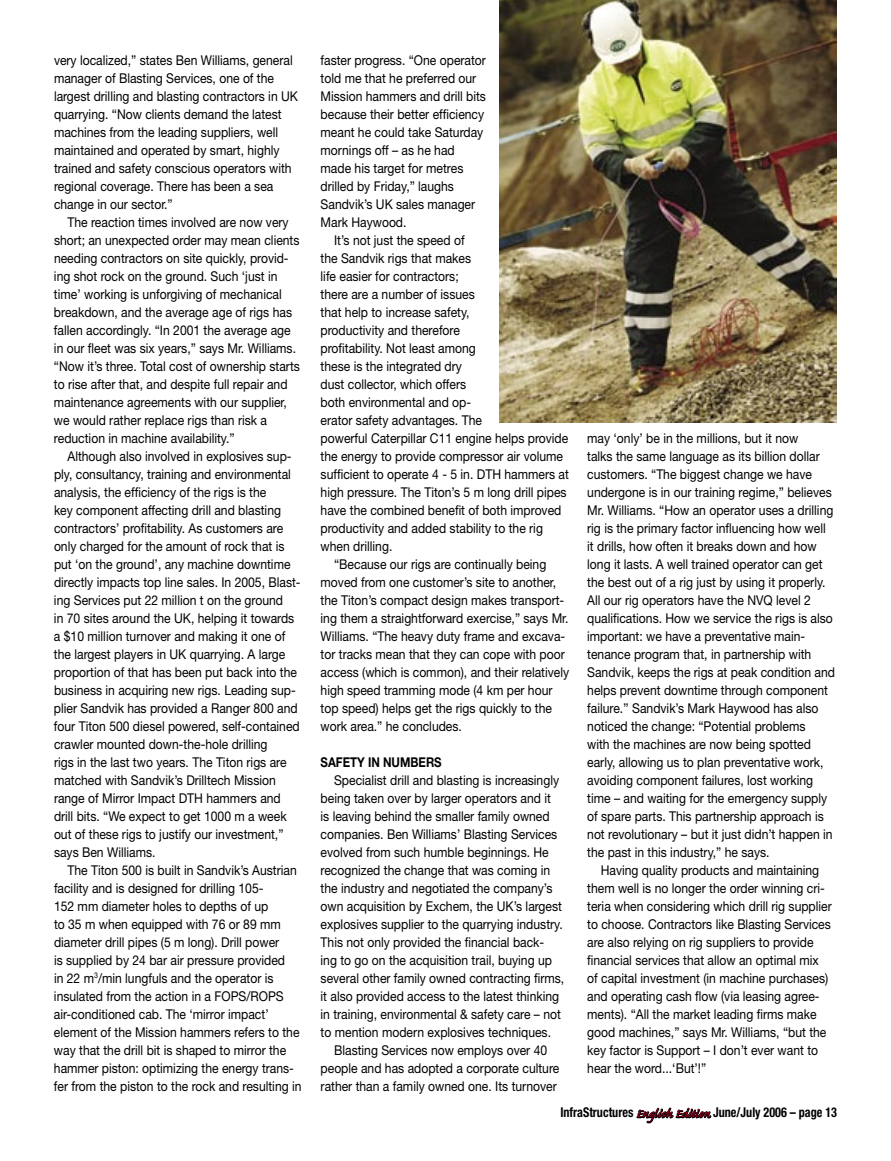
<style>
.page{position:relative;width:891px;height:1161px;background:#fff}
.page>*{position:absolute;margin:0;border:0;box-sizing:border-box;transform-origin:0 0}
.t1{font:13.5px/18px "Helvetica Neue";color:#000;scale:.9 1}
.t2{font:700 condensed 13.5px "Helvetica Neue";color:#000;scale:.9 1}
.t3{font:700 13.5px "Helvetica Neue";color:#000;scale:.85 1}
.s1{font-family:"Caflisch Script Pro";font-weight:400;font-stretch:normal;font-size:15px;color:#af0025}
</style>
<div class="page">
<svg style="left:636px;top:1107px;width:76px;height:17px"></svg>
<img style="left:500px;top:0;width:337px;height:422px">
<p class="t1" style="left:54px;top:51px;width:273px">very localized,” states Ben Williams, general manager of Blasting Services, one of the largest drilling and blasting contractors in UK quarrying. “Now clients demand the latest machines from the leading suppliers, well maintained and operated by smart, highly trained and safety conscious operators with regional coverage. There has been a sea change in our sector.”</p>
<p class="t1" style="left:54px;top:213px;width:275px;text-indent:14px">The reaction times involved are now very short; an unexpected order may mean clients needing contractors on site quickly, provid&shy;ing shot rock on the ground. Such ‘just in time’ working is unforgiving of mechanical breakdown, and the average age of rigs has fallen accordingly. “In 2001 the average age in our fleet was six years,” says Mr. Williams. “Now it’s three. Total cost of ownership starts to rise after that, and despite full repair and maintenance agreements with our supplier, we would rather replace rigs than risk a reduction in machine availability.”</p>
<p class="t1" style="left:54px;top:447px;width:276px;text-indent:14px">Although also involved in explosives sup&shy;ply, consultancy, training and environmental analysis, the efficiency of the rigs is the<br>key component affecting drill and blasting contractors’ profitability. As customers are only charged for the amount of rock that is put ‘on the ground’, any machine downtime directly impacts top line sales. In 2005, Blast&shy;ing Services put 22 million t on the ground<br>in 70 sites around the UK, helping it towards a $10 million turnover and making it one of the largest players in UK quarrying. A large proportion of that has been put back into the business in acquiring new rigs. Leading sup&shy;plier Sandvik has provided a Ranger 800 and four Titon 500 diesel powered, self-contained crawler mounted down-the-hole drilling<br>rigs in the last two years. The Titon rigs are matched with Sandvik’s Drilltech Mission range of Mirror Impact DTH hammers and drill bits. “We expect to get 1000 m a week out of these rigs to justify our investment,” says Ben Williams.</p>
<p class="t1" style="left:54px;top:861px;width:277px;text-indent:14px">The Titon 500 is built in Sandvik’s Austrian facility and is designed for drilling 105-<br>152 mm diameter holes to depths of up<br>to 35 m when equipped with 76 or 89 mm diameter drill pipes (5 m long). Drill power<br>is supplied by 24 bar air pressure provided<br>in 22 m<sup>3</sup>/min lungfuls and the operator is insulated from the action in a FOPS/ROPS air-conditioned cab. The ‘mirror impact’ element of the Mission hammers refers to the way that the drill bit is shaped to mirror the hammer piston: optimizing the energy trans&shy;fer from the piston to the rock and resulting in</p>
<p class="t1" style="left:321px;top:51px;width:185px">faster progress. “One operator</p>
<p class="t1" style="left:321px;top:69px;width:175px">told me that he preferred our</p>
<p class="t1" style="left:321px;top:87px;width:185px">Mission hammers and drill bits</p>
<p class="t1" style="left:321px;top:105px;width:183px">because their better efficiency</p>
<p class="t1" style="left:321px;top:123px;width:182px">meant he could take Saturday</p>
<p class="t1" style="left:321px;top:141px;width:151px">mornings off – as he had</p>
<p class="t1" style="left:321px;top:159px;width:160px">made his target for metres</p>
<p class="t1" style="left:321px;top:177px;width:150px">drilled by Friday,” laughs</p>
<p class="t1" style="left:321px;top:195px;width:173px">Sandvik’s UK sales manager</p>
<p class="t1" style="left:321px;top:213px;width:97px">Mark Haywood.</p>
<p class="t1" style="left:334px;top:231px;width:147px">It’s not just the speed of</p>
<p class="t1" style="left:321px;top:249px;width:169px">the Sandvik rigs that makes</p>
<p class="t1" style="left:321px;top:267px;width:155px">life easier for contractors;</p>
<p class="t1" style="left:321px;top:285px;width:173px">there are a number of issues</p>
<p class="t1" style="left:321px;top:303px;width:167px">that help to increase safety,</p>
<p class="t1" style="left:321px;top:321px;width:156px">productivity and therefore</p>
<p class="t1" style="left:321px;top:339px;width:174px">profitability. Not least among</p>
<p class="t1" style="left:321px;top:357px;width:159px">these is the integrated dry</p>
<p class="t1" style="left:321px;top:375px;width:163px">dust collector, which offers</p>
<p class="t1" style="left:321px;top:393px;width:169px">both environmental and op-</p>
<p class="t1" style="left:321px;top:411px;width:181px">erator safety advantages. The</p>
<p class="t1" style="left:321px;top:429px;width:277px">powerful Caterpillar C11 engine helps provide</p>
<p class="t1" style="left:321px;top:447px;width:271px">the energy to provide compressor air volume</p>
<p class="t1" style="left:321px;top:465px;width:277px">sufficient to operate 4 - 5 in. DTH hammers at</p>
<p class="t1" style="left:321px;top:483px;width:275px">high pressure. The Titon’s 5 m long drill pipes</p>
<p class="t1" style="left:321px;top:501px;width:269px">have the combined benefit of both improved</p>
<p class="t1" style="left:321px;top:519px;width:249px">productivity and added stability to the rig</p>
<p class="t1" style="left:321px;top:537px;width:81px">when drilling.</p>
<p class="t1" style="left:334px;top:555px;width:237px">“Because our rigs are continually being</p>
<p class="t1" style="left:321px;top:573px;width:263px">moved from one customer’s site to another,</p>
<p class="t1" style="left:321px;top:591px;width:272px">the Titon’s compact design makes transport-</p>
<p class="t1" style="left:321px;top:609px;width:277px">ing them a straightforward exercise,” says Mr.</p>
<p class="t1" style="left:321px;top:627px;width:273px">Williams. “The heavy duty frame and excava-</p>
<p class="t1" style="left:321px;top:645px;width:273px">tor tracks mean that they can cope with poor</p>
<p class="t1" style="left:321px;top:663px;width:278px">access (which is common), and their relatively</p>
<p class="t1" style="left:321px;top:681px;width:259px">high speed tramming mode (4 km per hour</p>
<p class="t1" style="left:321px;top:699px;width:259px">top speed) helps get the rigs quickly to the</p>
<p class="t1" style="left:321px;top:717px;width:159px">work area.” he concludes.</p>
<p class="t3" style="left:321px;top:754px;width:144px">SAFETY IN NUMBERS</p>
<p class="t1" style="left:334px;top:771px;width:252px">Specialist drill and blasting is increasingly</p>
<p class="t1" style="left:321px;top:789px;width:257px">being taken over by larger operators and it</p>
<p class="t1" style="left:321px;top:807px;width:256px">is leaving behind the smaller family owned</p>
<p class="t1" style="left:321px;top:825px;width:265px">companies. Ben Williams’ Blasting Services</p>
<p class="t1" style="left:321px;top:843px;width:255px">evolved from such humble beginnings. He</p>
<p class="t1" style="left:321px;top:861px;width:257px">recognized the change that was coming in</p>
<p class="t1" style="left:321px;top:879px;width:259px">the industry and negotiated the company’s</p>
<p class="t1" style="left:321px;top:897px;width:270px">own acquisition by Exchem, the UK’s largest</p>
<p class="t1" style="left:321px;top:915px;width:271px">explosives supplier to the quarrying industry.</p>
<p class="t1" style="left:321px;top:933px;width:250px">This not only provided the financial back-</p>
<p class="t1" style="left:321px;top:951px;width:259px">ing to go on the acquisition trail, buying up</p>
<p class="t1" style="left:321px;top:969px;width:272px">several other family owned contracting firms,</p>
<p class="t1" style="left:321px;top:987px;width:267px">it also provided access to the latest thinking</p>
<p class="t1" style="left:321px;top:1005px;width:269px">in training, environmental &amp; safety care – not</p>
<p class="t1" style="left:321px;top:1023px;width:258px">to mention modern explosives techniques.</p>
<p class="t1" style="left:334px;top:1041px;width:238px">Blasting Services now employs over 40</p>
<p class="t1" style="left:321px;top:1059px;width:267px">people and has adopted a corporate culture</p>
<p class="t1" style="left:321px;top:1077px;width:264px">rather than a family owned one. Its turnover</p>
<p class="t1" style="left:587px;top:429px;width:277px">may ‘only’ be in the millions, but it now<br>talks the same language as its billion dollar customers. “The biggest change we have undergone is in our training regime,” believes Mr. Williams. “How an operator uses a drilling rig is the primary factor influencing how well it drills, how often it breaks down and how long it lasts. A well trained operator can get the best out of a rig just by using it properly.<br>All our rig operators have the NVQ level 2 qualifications. How we service the rigs is also important: we have a preventative main&shy;tenance program that, in partnership with Sandvik, keeps the rigs at peak condition and helps prevent downtime through component failure.’’ Sandvik’s Mark Haywood has also noticed the change: “Potential problems<br>with the machines are now being spotted early, allowing us to plan preventative work, avoiding component failures, lost working time – and waiting for the emergency supply of spare parts. This partnership approach is not revolutionary – but it just didn’t happen in the past in this industry,” he says.</p>
<p class="t1" style="left:587px;top:861px;width:273px;text-indent:14px">Having quality products and maintaining them well is no longer the order winning cri&shy;teria when considering which drill rig supplier to choose. Contractors like Blasting Services are also relying on rig suppliers to provide financial services that allow an optimal mix of capital investment (in machine purchases) and operating cash flow (via leasing agree&shy;ments). “All the market leading firms make good machines,” says Mr. Williams, “but the key factor is Support – I don’t ever want to hear the word...‘But’!”</p>
<p class="t2" style="left:560px;top:1105px;width:309px">InfraStructures <span class="s1">English Edition</span> June/July 2006 – page 13</p>
</div>
